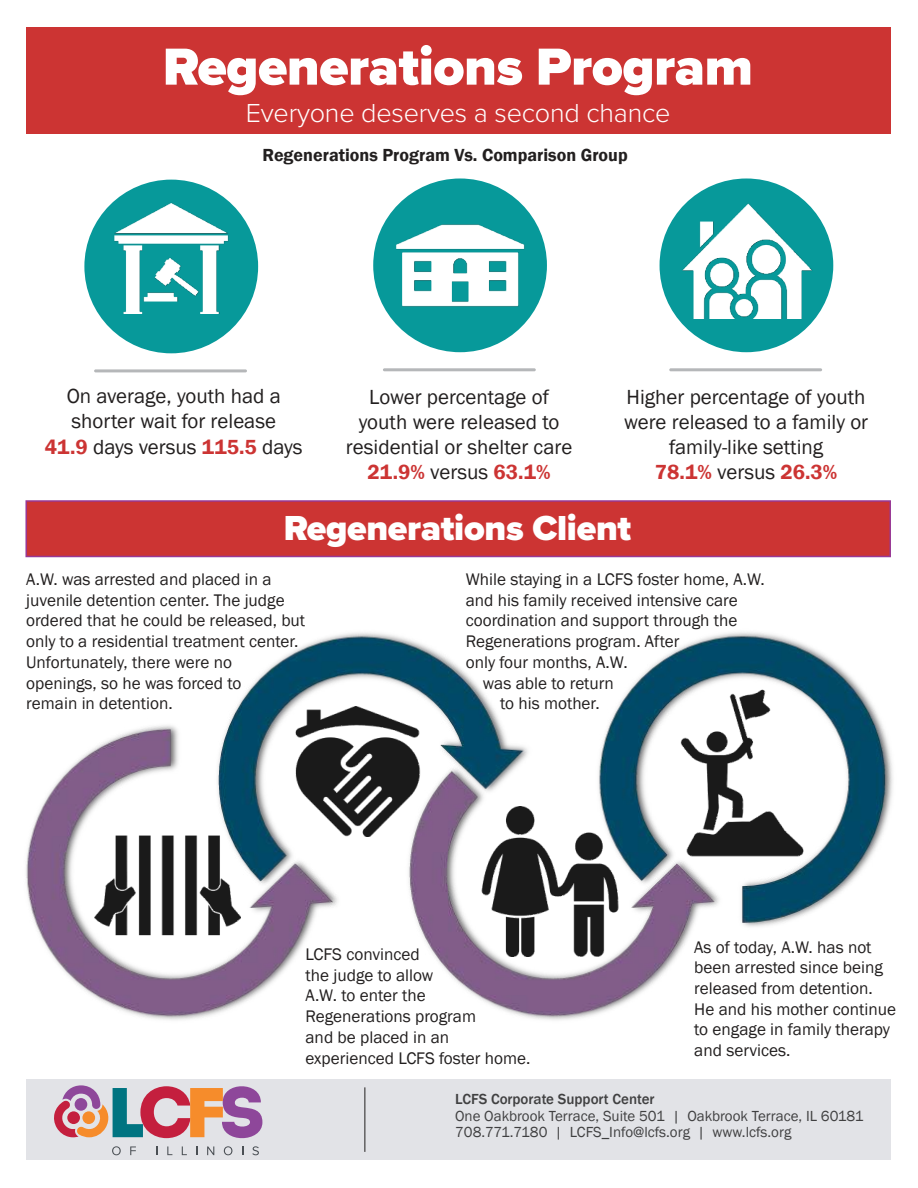
<style>
.page{position:relative;width:918px;height:1188px;background:#fff}
.page>*{position:absolute;margin:0;border:0;box-sizing:border-box;transform-origin:0 0}
.t1{font:900 54px "Proxima Nova";letter-spacing:-.01em;color:#fff}
.t2{font:900 36px "Proxima Nova";letter-spacing:-.01em;color:#fff}
.t3{font:300 27px "Proxima Nova";letter-spacing:-.01em;color:#fff}
.t4{font:21px/25.2px "Franklin Gothic";color:#221f1f;text-align:center}
.t5{font:600 18px "Franklin Gothic";color:#221f1f}
.t6{font:17.25px/20.7px "Franklin Gothic";color:#221f1f}
.t7{font:15px/16.5px "Franklin Gothic";color:#404041}
.t8{font:500 15px "Franklin Gothic";color:#404041}
.s1{font-weight:600;color:#cc3433}
</style>
<div class="page">
<div style="left:84px;top:180px;width:174px;height:173px;background:#07999a;border-radius:50%"></div>
<hr style="left:94px;top:369px;width:153px;height:3px;background:#b5b7b9">
<div style="left:26px;top:27px;width:864px;height:106px;background:#cc3433"></div>
<div style="left:26px;top:1079px;width:864px;height:81px;background:#e2e3e7"></div>
<img style="left:26px;top:632px;width:867px;height:388px">
<img style="left:94px;top:813px;width:146px;height:141px">
<img style="left:293px;top:706px;width:130px;height:130px">
<img style="left:475px;top:807px;width:150px;height:149px">
<img style="left:655px;top:685px;width:174px;height:175px">
<hr style="left:365px;top:1087px;width:1px;height:65px;background:#221f1f">
<div style="left:25px;top:500px;width:866px;height:57px;background:#cc3433;border:2px solid #983895"></div>
<img style="left:105px;top:200px;width:132px;height:113px">
<div style="left:660px;top:178px;width:173px;height:174px;background:#07999a;border-radius:50%"></div>
<hr style="left:669px;top:368px;width:153px;height:3px;background:#b5b7b9">
<img style="left:674px;top:197px;width:145px;height:122px">
<div style="left:373px;top:178px;width:174px;height:174px;background:#07999a;border-radius:50%"></div>
<hr style="left:383px;top:368px;width:153px;height:3px;background:#b5b7b9">
<img style="left:390px;top:195px;width:141px;height:112px">
<svg style="left:54px;top:1085px;width:208px;height:70px"></svg>
<h1 class="t1" style="left:163px;top:44px;width:592px">Regenerations Program</h1>
<h3 class="t3" style="left:246px;top:102px;width:426px">Everyone deserves a second chance</h3>
<p class="t5" style="left:263px;top:148px;width:367px">Regenerations Program Vs. Comparison Group</p>
<p class="t4" style="left:45px;top:384px;width:259px">On average, youth had a shorter wait for release<br><span class="s1">41.9</span> days versus <span class="s1">115.5</span> days</p>
<p class="t4" style="left:624px;top:385px;width:246px">Higher percentage of youth were released to a family or family-like setting<br><span class="s1">78.1%</span> versus <span class="s1">26.3%</span></p>
<p class="t4" style="left:346px;top:385px;width:228px">Lower percentage of youth were released to residential or shelter care<br><span class="s1">21.9%</span> versus <span class="s1">63.1%</span></p>
<h2 class="t2" style="left:284px;top:513px;width:349px">Regenerations Client</h2>
<p class="t6" style="left:26px;top:570px;width:281px">A.W. was arrested and placed in a juvenile detention center. The judge ordered that he could be released, but only to a residential treatment center.<br>Unfortunately, there were no openings, so he was forced to<br>remain in detention.</p>
<p class="t6" style="left:466px;top:569px;width:301px">While staying in a LCFS foster home, A.W.</p>
<p class="t6" style="left:466px;top:590px;width:274px">and his family received intensive care</p>
<p class="t6" style="left:466px;top:611px;width:273px">coordination and support through the</p>
<p class="t6" style="left:466px;top:632px;width:215px">Regenerations program. After</p>
<p class="t6" style="left:466px;top:652px;width:163px">only four months, A.W.</p>
<p class="t6" style="left:483px;top:673px;width:132px">was able to return</p>
<p class="t6" style="left:500px;top:694px;width:101px">to his mother.</p>
<p class="t6" style="left:306px;top:944px;width:227px">LCFS convinced<br>the judge to allow<br>A.W. to enter the<br>Regenerations program<br>and be placed in an experienced LCFS foster home.</p>
<p class="t6" style="left:694px;top:937px;width:203px">As of today, A.W. has not been arrested since being released from detention.<br>He and his mother continue to engage in family therapy and services.</p>
<p class="t8" style="left:455px;top:1093px;width:201px">LCFS Corporate Support Center</p>
<p class="t7" style="left:455px;top:1108px;width:410px">One Oakbrook Terrace, Suite 501 | Oakbrook Terrace, IL 60181<br>708.771.7180 | LCFS_Info@lcfs.org | www.lcfs.org</p>
</div>
